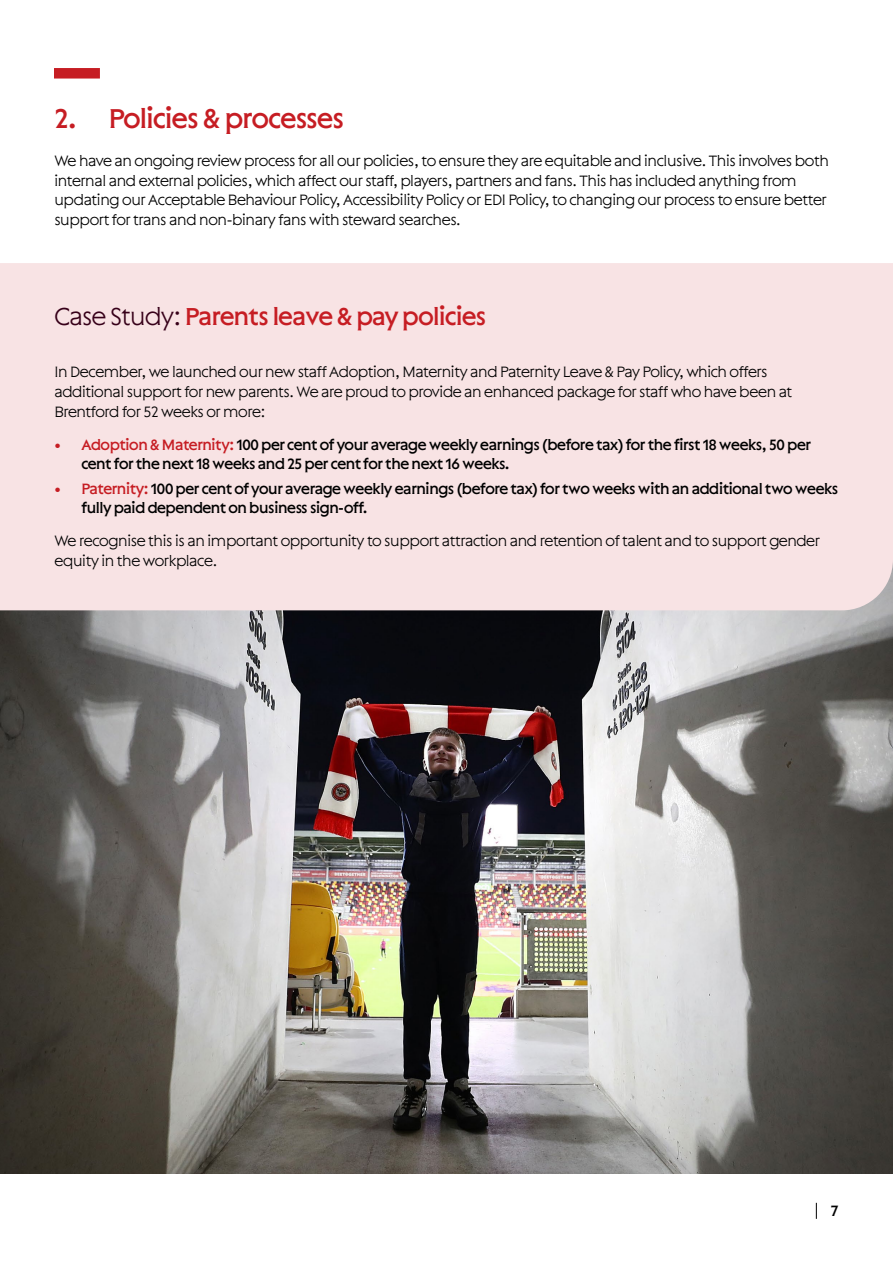
<style>
.page{position:relative;width:893px;height:1263px;background:#fff}
.page>*{position:absolute;margin:0;border:0;box-sizing:border-box;transform-origin:0 0}
.t1{font:30px "Sting";letter-spacing:-.065em;color:#c61d23}
.t2{font:27px "Sting";letter-spacing:-.065em;color:#c61d23}
.t3{font:300 16.5px/19.8px "Sting";letter-spacing:-.06em;color:#000}
.t4{font:16.5px/19.8px "Sting";letter-spacing:-.065em;color:#000}
.s1{font-weight:300;color:#370019}
.s2{color:#c61d23}
</style>
<div class="page">
<svg style="left:816px;top:1203px;width:1px;height:16px"></svg>
<img style="left:0;top:610px;width:893px;height:564px">
<div style="left:0;top:263px;width:893px;height:347px;background:#f8e3e4"></div>
<div style="left:54px;top:68px;width:46px;height:11px;background:#c61d23"></div>
<h1 class="t1" style="left:54px;top:100px;width:292px">2. Policies &amp; processes</h1>
<p class="t3" style="left:54px;top:150px;width:777px">We have an ongoing review process for all our policies, to ensure they are equitable and inclusive. This involves both internal and external policies, which affect our staff, players, partners and fans. This has included anything from updating our Acceptable Behaviour Policy, Accessibility Policy or EDI Policy, to changing our process to ensure better support for trans and non-binary fans with steward searches.</p>
<h2 class="t2" style="left:54px;top:300px;width:434px"><span class="s1">Case Study:</span> Parents leave &amp; pay policies</h2>
<p class="t3" style="left:54px;top:362px;width:740px">In December, we launched our new staff Adoption, Maternity and Paternity Leave &amp; Pay Policy, which offers additional support for new parents. We are proud to provide an enhanced package for staff who have been at<br>Brentford for 52 weeks or more:</p>
<p class="t4" style="left:81px;top:434px;width:732px;text-indent:-27px"><span class="s2">• Adoption &amp; Maternity:</span> 100 per cent of your average weekly earnings (before tax) for the first 18 weeks, 50 per cent for the next 18 weeks and 25 per cent for the next 16 weeks.</p>
<p class="t4" style="left:81px;top:478px;width:759px;text-indent:-27px"><span class="s2">• Paternity:</span> 100 per cent of your average weekly earnings (before tax) for two weeks with an additional two weeks fully paid dependent on business sign-off.</p>
<p class="t3" style="left:54px;top:530px;width:768px">We recognise this is an important opportunity to support attraction and retention of talent and to support gender equity in the workplace.</p>
<p class="t4" style="left:831px;top:1200px;width:10px">7</p>
</div>
